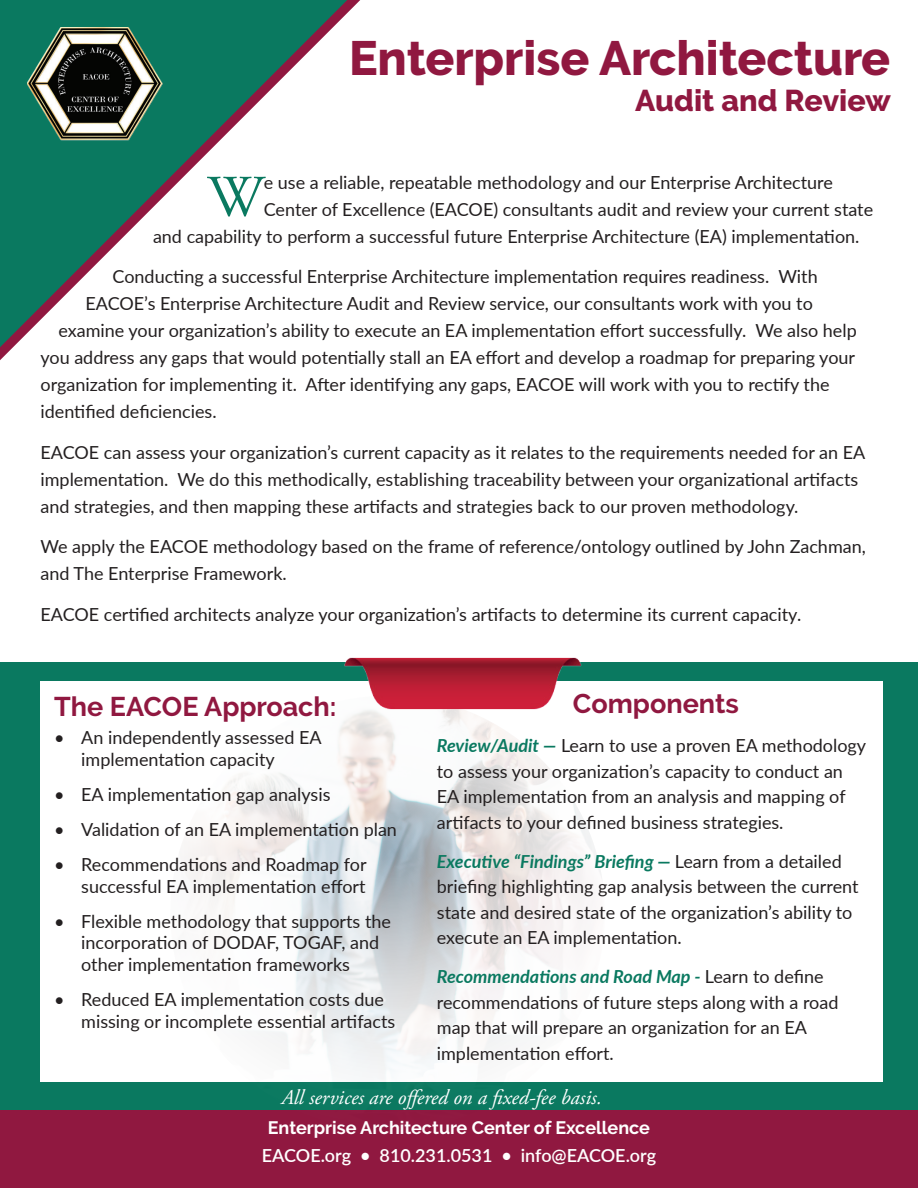
<style>
.page{position:relative;width:918px;height:1188px;background:#fff}
.page>*{position:absolute;margin:0;border:0;box-sizing:border-box;transform-origin:0 0}
.t1{font:58.65px "Adobe Garamond Pro";color:#0a7960}
.t2{font:800 48px "Raleway";color:#901840}
.t3{font:800 30px "Raleway";color:#901840}
.t4{font:700 27px "Raleway";color:#901840}
.t5{font:italic 21px "Adobe Garamond Pro";color:#fff}
.t6{font:18px/25.5px "Lato";color:#231f20}
.t7{font:700 18px "Raleway";color:#fff}
.t8{font:600 18px "Lato";color:#fff}
.s1{font-weight:700;font-style:italic;color:#0a7960}
</style>
<div class="page">
<div style="left:0;top:662px;width:918px;height:452px;background:#0a7960"></div>
<div style="left:40px;top:681px;width:843px;height:400px;background:#fff"></div>
<div style="left:0;top:1110px;width:918px;height:78px;background:#901840"></div>
<svg style="left:0;top:0;width:347px;height:347px"></svg>
<img style="left:27px;top:27px;width:136px;height:113px">
<img style="left:170px;top:714px;width:435px;height:368px">
<img style="left:344px;top:657px;width:238px;height:57px">
<h2 class="t2" style="left:349px;top:31px;width:543px">Enterprise Architecture</h2>
<h3 class="t3" style="left:635px;top:84px;width:257px">Audit and Review</h3>
<h1 class="t1" style="left:207px;top:162px;width:58px">W</h1>
<p class="t6" style="left:264px;top:169px;width:571px">e use a reliable, repeatable methodology and our Enterprise Architecture</p>
<p class="t6" style="left:264px;top:196px;width:611px">Center of Excellence (EACOE) consultants audit and review your current state</p>
<p class="t6" style="left:153px;top:223px;width:708px">and capability to perform a successful future Enterprise Architecture (EA) implementation.</p>
<p class="t6" style="left:113px;top:263px;width:707px">Conducting a successful Enterprise Architecture implementation requires readiness. With</p>
<p class="t6" style="left:86px;top:290px;width:729px">EACOE’s Enterprise Architecture Audit and Review service, our consultants work with you to</p>
<p class="t6" style="left:59px;top:317px;width:800px">examine your organization’s ability to execute an EA implementation effort successfully. We also help</p>
<p class="t6" style="left:41px;top:344px;width:816px">you address any gaps that would potentially stall an EA effort and develop a roadmap for preparing your</p>
<p class="t6" style="left:41px;top:371px;width:791px">organization for implementing it. After identifying any gaps, EACOE will work with you to rectify the</p>
<p class="t6" style="left:41px;top:398px;width:178px">identified deficiencies.</p>
<p class="t6" style="left:41px;top:438px;width:826px;line-height:27px">EACOE can assess your organization’s current capacity as it relates to the requirements needed for an EA implementation. We do this methodically, establishing traceability between your organizational artifacts and strategies, and then mapping these artifacts and strategies back to our proven methodology.</p>
<p class="t6" style="left:41px;top:532px;width:827px;line-height:27px">We apply the EACOE methodology based on the frame of reference/ontology outlined by John Zachman, and The Enterprise Framework.</p>
<p class="t6" style="left:41px;top:601px;width:762px">EACOE certified architects analyze your organization’s artifacts to determine its current capacity.</p>
<h3 class="t4" style="left:54px;top:691px;width:284px">The EACOE Approach:</h3>
<p class="t6" style="left:81px;top:726px;width:242px;line-height:21.6px;text-indent:-27px">• An independently assessed EA implementation capacity</p>
<p class="t6" style="left:54px;top:781px;width:278px">• EA implementation gap analysis</p>
<p class="t6" style="left:54px;top:816px;width:344px">• Validation of an EA implementation plan</p>
<p class="t6" style="left:54px;top:853px;width:314px;line-height:21.6px;text-align:right">• Recommendations and Roadmap for successful EA implementation effort</p>
<p class="t6" style="left:81px;top:910px;width:311px;line-height:21.6px;text-indent:-27px">• Flexible methodology that supports the incorporation of DODAF, TOGAF, and other implementation frameworks</p>
<p class="t6" style="left:81px;top:988px;width:316px;line-height:21.6px;text-indent:-27px">• Reduced EA implementation costs due missing or incomplete essential artifacts</p>
<h3 class="t4" style="left:573px;top:688px;width:167px">Components</h3>
<p class="t6" style="left:437px;top:732px;width:431px"><span class="s1">Review/Audit —</span> Learn to use a proven EA methodology to assess your organization’s capacity to conduct an EA implementation from an analysis and mapping of artifacts to your defined business strategies.</p>
<p class="t6" style="left:437px;top:848px;width:423px"><span class="s1">Executive “Findings” Briefing —</span> Learn from a detailed briefing highlighting gap analysis between the current state and desired state of the organization’s ability to execute an EA implementation.</p>
<p class="t6" style="left:437px;top:963px;width:403px"><span class="s1">Recommendations and Road Map -</span> Learn to define recommendations of future steps along with a road map that will prepare an organization for an EA implementation effort.</p>
<p class="t5" style="left:281px;top:1084px;width:322px">All services are offered on a fixed-fee basis.</p>
<p class="t7" style="left:268px;top:1117px;width:384px">Enterprise Architecture Center of Excellence</p>
<p class="t8" style="left:262px;top:1143px;width:396px">EACOE.org • 810.231.0531 • info@EACOE.org</p>
</div>
